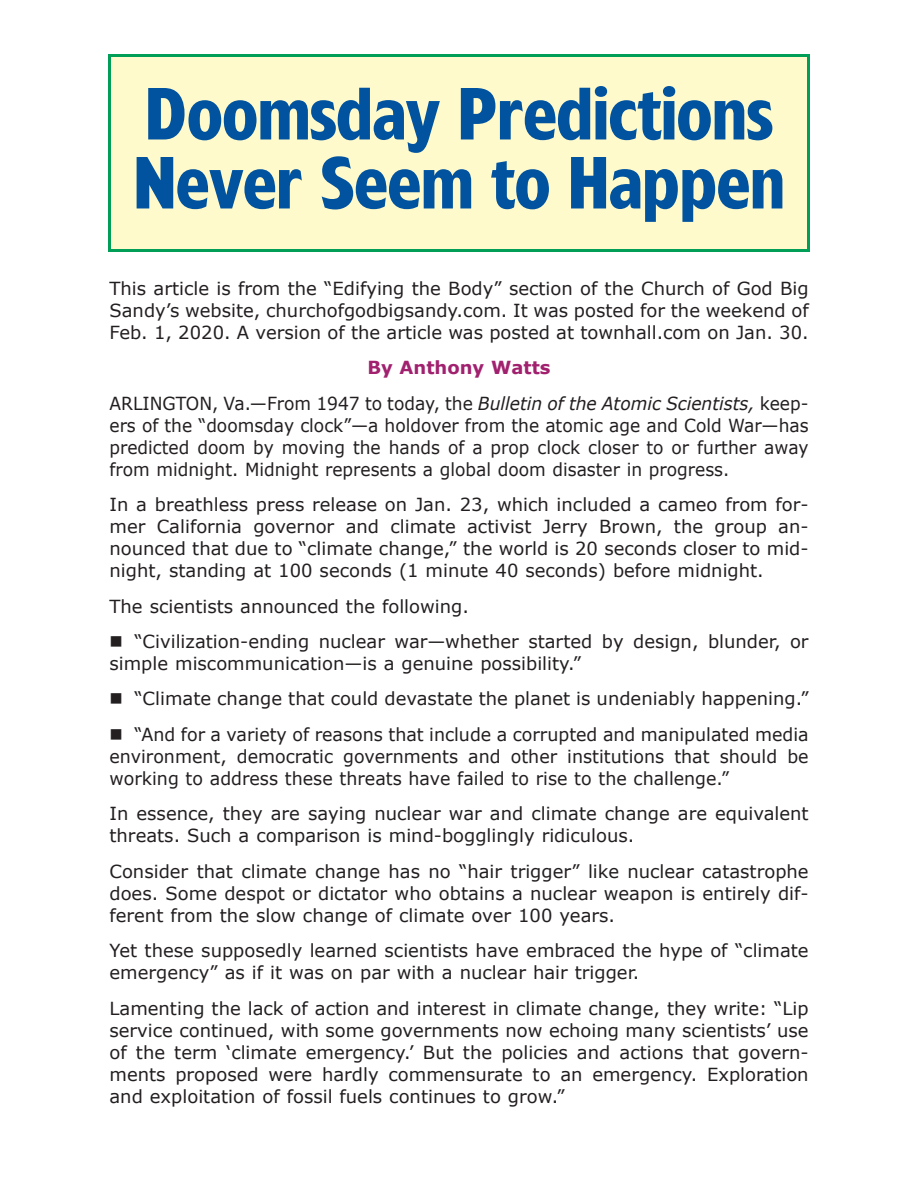
<style>
.page{position:relative;width:918px;height:1188px;background:#fff}
.page>*{position:absolute;margin:0;border:0;box-sizing:border-box;transform-origin:0 0}
.t1{font:700 69px/69px "Forever";color:#0153a0;scale:.93 1}
.t2{font:18px/21.9px "Verdana";color:#231f20}
.t3{font:18px/21.9px "Verdana";color:#231f20;text-align:center;scale:.95 1}
.s1{font-weight:700;color:#a1216f}
.s2{font-style:italic}
</style>
<div class="page">
<div style="left:110px;top:56px;width:698px;height:194px;background:#fffacb"></div>
<div style="left:108px;top:54px;width:702px;height:198px;border:3px solid #009e57"></div>
<h1 class="t1" style="left:133px;top:87px;width:702px">Doomsday Predictions<br>Never Seem to Happen</h1>
<p class="t2" style="left:110px;top:277px;width:701px;text-align:justify">This article is from the “Edifying the Body” section of the Church of God Big Sandy’s website, churchofgodbigsandy.com. It was posted for the weekend of Feb. 1, 2020. A version of the article was posted at townhall.com on Jan. 30.</p>
<p class="t3" style="left:110px;top:349px;width:737px;line-height:35.4px"><span class="s1">By Anthony Watts<br></span>ARLINGTON, Va.—From 1947 to today, the <span class="s2">Bulletin of the Atomic Scientists,</span> keep-</p>
<p class="t3" style="left:110px;top:414px;width:738px;text-align:justify">ers of the “doomsday clock”—a holdover from the atomic age and Cold War—has predicted doom by moving the hands of a prop clock closer to or further away from midnight. Midnight represents a global doom disaster in progress.</p>
<p class="t2" style="left:110px;top:493px;width:701px;text-align:justify">In a breathless press release on Jan. 23, which included a cameo from for&shy;mer California governor and climate activist Jerry Brown, the group an&shy;nounced that due to “climate change,” the world is 20 seconds closer to mid&shy;night, standing at 100 seconds (1 minute 40 seconds) before midnight.</p>
<p class="t2" style="left:134px;top:588px;width:676px;line-height:35.4px;text-indent:-25px">The scientists announced the following.<br>“Civilization-ending nuclear war—whether started by design, blunder, or</p>
<p class="t2" style="left:134px;top:645px;width:676px;line-height:35.4px;text-indent:-25px">simple miscommunication—is a genuine possibility.”<br>“Climate change that could devastate the planet is undeniably happening.” “And for a variety of reasons that include a corrupted and manipulated media</p>
<p class="t2" style="left:109px;top:745px;width:701px">environment, democratic governments and other institutions that should be working to address these threats have failed to rise to the challenge.”</p>
<p class="t2" style="left:110px;top:802px;width:701px">In essence, they are saying nuclear war and climate change are equivalent threats. Such a comparison is mind-bogglingly ridiculous.</p>
<p class="t2" style="left:110px;top:860px;width:701px;text-align:justify">Consider that climate change has no “hair trigger” like nuclear catastrophe does. Some despot or dictator who obtains a nuclear weapon is entirely dif&shy;ferent from the slow change of climate over 100 years.</p>
<p class="t2" style="left:110px;top:939px;width:701px">Yet these supposedly learned scientists have embraced the hype of “climate emergency” as if it was on par with a nuclear hair trigger.</p>
<p class="t2" style="left:110px;top:997px;width:701px;text-align:justify">Lamenting the lack of action and interest in climate change, they write: “Lip service continued, with some governments now echoing many scientists’ use of the term ‘climate emergency.’ But the policies and actions that govern&shy;ments proposed were hardly commensurate to an emergency. Exploration and exploitation of fossil fuels continues to grow.”</p>
</div>
